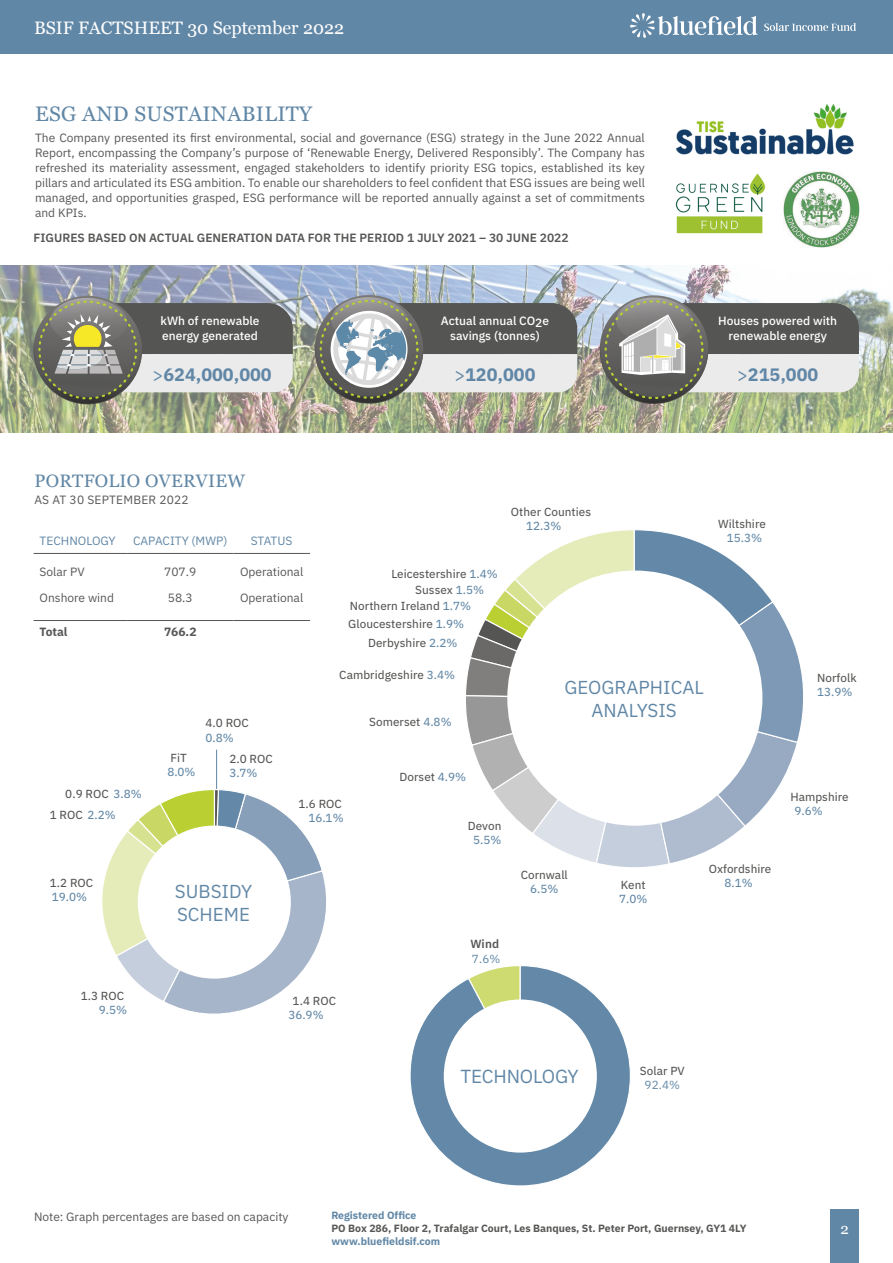
<style>
.page{position:relative;width:893px;height:1263px;background:#fff}
.page>*{position:absolute;margin:0;border:0;box-sizing:border-box;transform-origin:0 0}
.t1{font:21px "Georgia";letter-spacing:.015em;color:#6187a6}
.t2{font:18.9px "IBM Plex Sans";letter-spacing:-.01em;color:#6187a6}
.t3{font:18.75px "IBM Plex Sans";color:#6187a6}
.t4{font:18px "Georgia";color:#fff}
.t5{font:700 18px "IBM Plex Sans";color:#6187a6}
.t6{font:18px "Georgia";letter-spacing:.015em;color:#6187a6}
.t7{font:15px "Georgia";color:#fff}
.t8{font:12px/15px "IBM Plex Sans";color:#575756;text-align:justify}
.t9{font:500 12px/15px "IBM Plex Sans";color:#fff;text-align:center}
.t10{font:600 12px "IBM Plex Sans";color:#575756}
.t11{font:12px "IBM Plex Sans";color:#6187a6}
.t12{font:700 12px "IBM Plex Sans";color:#575756}
.t13{font:11.7px "IBM Plex Sans Text";letter-spacing:.005em;color:#555654}
.t14{font:11.7px "IBM Plex Sans Text";color:#6187a6}
.t15{font:11.7px "IBM Plex Sans";color:#6187a6}
.t16{font:600 11.7px "IBM Plex Sans";color:#555654}
.t17{font:700 10.5px "IBM Plex Sans";color:#575756}
.t18{font:700 10.5px "IBM Plex Sans";color:#6187a6}
.s1{font-weight:400}
.s2{color:#6187a6}
</style>
<div class="page">
<div style="left:831px;top:1210px;width:28px;height:53px;background:#6187a6"></div>
<div style="left:0;top:0;width:893px;height:53px;background:#6187a6"></div>
<svg style="left:764px;top:23px;width:92px;height:8px"></svg>
<svg style="left:630px;top:13px;width:127px;height:25px"></svg>
<img style="left:0;top:265px;width:892px;height:167px">
<img style="left:676px;top:173px;width:89px;height:61px">
<img style="left:783px;top:171px;width:77px;height:77px">
<img style="left:675px;top:104px;width:179px;height:51px">
<svg style="left:314px;top:295px;width:263px;height:110px;background:#9a9e9b"></svg>
<svg style="left:599px;top:295px;width:260px;height:110px;background:#999c96"></svg>
<svg style="left:32px;top:296px;width:261px;height:109px;background:#91928a"></svg>
<svg style="left:466px;top:530px;width:337px;height:337px"></svg>
<div style="left:507px;top:570px;width:255px;height:256px;background:#fff;border-radius:50%"></div>
<svg style="left:410px;top:966px;width:220px;height:220px"></svg>
<div style="left:444px;top:999px;width:153px;height:153px;background:#fff;border-radius:50%"></div>
<hr style="left:216px;top:750px;width:1px;height:52px;background:#6187a6">
<svg style="left:102px;top:789px;width:224px;height:225px"></svg>
<div style="left:138px;top:825px;width:153px;height:154px;background:#fff;border-radius:50%"></div>
<hr style="left:34px;top:553px;width:93px;height:1px;background:#555654">
<hr style="left:127px;top:553px;width:106px;height:1px;background:#555654">
<hr style="left:233px;top:553px;width:77px;height:1px;background:#555654">
<hr style="left:34px;top:620px;width:93px;height:1px;background:#555654">
<hr style="left:127px;top:620px;width:106px;height:1px;background:#555654">
<hr style="left:233px;top:620px;width:77px;height:1px;background:#555654">
<h3 class="t4" style="left:34px;top:15px;width:312px">BSIF FACTSHEET 30 September 2022</h3>
<p class="t1" style="left:35px;top:98px;width:279px">ESG AND SUSTAINABILITY</p>
<p class="t8" style="left:35px;top:129px;width:611px">The Company presented its first environmental, social and governance (ESG) strategy in the June 2022 Annual Report, encompassing the Company’s purpose of ‘Renewable Energy, Delivered Responsibly’. The Company has refreshed its materiality assessment, engaged stakeholders to identify priority ESG topics, established its key pillars and articulated its ESG ambition. To enable our shareholders to feel confident that ESG issues are being well managed, and opportunities grasped, ESG performance will be reported annually against a set of commitments and KPIs.</p>
<p class="t10" style="left:34px;top:228px;width:536px">FIGURES BASED ON ACTUAL GENERATION DATA FOR THE PERIOD 1 JULY 2021 – 30 JUNE 2022</p>
<p class="t9" style="left:161px;top:312px;width:100px;text-align:left">kWh of renewable energy generated</p>
<p class="t9" style="left:441px;top:312px;width:110px">Actual annual CO2e savings (tonnes)</p>
<p class="t9" style="left:718px;top:312px;width:120px">Houses powered with renewable energy</p>
<p class="t5" style="left:153px;top:360px;width:121px"><span class="s1">&gt;</span>624,000,000</p>
<p class="t5" style="left:454px;top:360px;width:83px"><span class="s1">&gt;</span>120,000</p>
<p class="t5" style="left:737px;top:360px;width:83px"><span class="s1">&gt;</span>215,000</p>
<p class="t6" style="left:34px;top:467px;width:212px">PORTFOLIO OVERVIEW</p>
<p class="t8" style="left:34px;top:491px;width:156px">AS AT 30 SEPTEMBER 2022</p>
<p class="t11" style="left:40px;top:532px;width:77px">TECHNOLOGY</p>
<p class="t11" style="left:133px;top:532px;width:96px">CAPACITY (MWP)</p>
<p class="t11" style="left:251px;top:532px;width:43px">STATUS</p>
<p class="t8" style="left:40px;top:564px;width:47px">Solar PV</p>
<p class="t8" style="left:164px;top:564px;width:34px">707.9</p>
<p class="t8" style="left:240px;top:564px;width:65px">Operational</p>
<p class="t8" style="left:40px;top:589px;width:76px">Onshore wind</p>
<p class="t8" style="left:168px;top:589px;width:26px">58.3</p>
<p class="t8" style="left:240px;top:589px;width:65px">Operational</p>
<p class="t12" style="left:40px;top:622px;width:29px">Total</p>
<p class="t12" style="left:164px;top:622px;width:34px">766.2</p>
<p class="t13" style="left:171px;top:749px;width:18px">FiT</p>
<p class="t14" style="left:167px;top:763px;width:30px">8.0%</p>
<p class="t13" style="left:205px;top:714px;width:45px">4.0 ROC</p>
<p class="t14" style="left:205px;top:728px;width:30px">0.8%</p>
<p class="t13" style="left:229px;top:750px;width:45px">2.0 ROC</p>
<p class="t14" style="left:229px;top:764px;width:30px">3.7%</p>
<p class="t13" style="left:391px;top:564px;width:108px">Leicestershire <span class="s2">1.4%</span></p>
<p class="t13" style="left:415px;top:581px;width:70px">Sussex <span class="s2">1.5%</span></p>
<p class="t13" style="left:350px;top:597px;width:123px">Northern Ireland <span class="s2">1.7%</span></p>
<p class="t13" style="left:368px;top:634px;width:91px">Derbyshire <span class="s2">2.2%</span></p>
<p class="t13" style="left:348px;top:614px;width:117px">Gloucestershire <span class="s2">1.9%</span></p>
<p class="t13" style="left:339px;top:666px;width:117px">Cambridgeshire <span class="s2">3.4%</span></p>
<p class="t13" style="left:369px;top:712px;width:84px">Somerset <span class="s2">4.8%</span></p>
<p class="t13" style="left:400px;top:768px;width:68px">Dorset <span class="s2">4.9%</span></p>
<p class="t13" style="left:65px;top:785px;width:78px">0.9 ROC <span class="s2">3.8%</span></p>
<p class="t13" style="left:50px;top:806px;width:68px">1 ROC <span class="s2">2.2%</span></p>
<p class="t13" style="left:50px;top:874px;width:45px">1.2 ROC</p>
<p class="t14" style="left:52px;top:888px;width:37px">19.0%</p>
<p class="t3" style="left:175px;top:877px;width:79px">SUBSIDY</p>
<p class="t3" style="left:177px;top:900px;width:74px">SCHEME</p>
<p class="t13" style="left:298px;top:794px;width:45px">1.6 ROC</p>
<p class="t14" style="left:308px;top:809px;width:37px">16.1%</p>
<p class="t13" style="left:468px;top:817px;width:35px">Devon</p>
<p class="t14" style="left:473px;top:831px;width:30px">5.5%</p>
<p class="t16" style="left:470px;top:935px;width:30px">Wind</p>
<p class="t15" style="left:472px;top:949px;width:30px">7.6%</p>
<p class="t13" style="left:511px;top:503px;width:82px">Other Counties</p>
<p class="t14" style="left:526px;top:517px;width:37px">12.3%</p>
<p class="t13" style="left:718px;top:515px;width:49px">Wiltshire</p>
<p class="t14" style="left:727px;top:529px;width:37px">15.3%</p>
<p class="t3" style="left:564px;top:673px;width:141px">GEOGRAPHICAL</p>
<p class="t3" style="left:591px;top:696px;width:87px">ANALYSIS</p>
<p class="t13" style="left:521px;top:865px;width:49px">Cornwall</p>
<p class="t14" style="left:530px;top:880px;width:30px">6.5%</p>
<p class="t13" style="left:621px;top:876px;width:26px">Kent</p>
<p class="t14" style="left:619px;top:890px;width:30px">7.0%</p>
<p class="t13" style="left:709px;top:859px;width:64px">Oxfordshire</p>
<p class="t14" style="left:724px;top:874px;width:30px">8.1%</p>
<p class="t13" style="left:81px;top:987px;width:45px">1.3 ROC</p>
<p class="t14" style="left:99px;top:1001px;width:30px">9.5%</p>
<p class="t13" style="left:293px;top:991px;width:45px">1.4 ROC</p>
<p class="t14" style="left:288px;top:1006px;width:37px">36.9%</p>
<p class="t2" style="left:460px;top:1062px;width:120px">TECHNOLOGY</p>
<p class="t13" style="left:640px;top:1061px;width:47px">Solar PV</p>
<p class="t15" style="left:645px;top:1076px;width:37px">92.4%</p>
<p class="t13" style="left:817px;top:669px;width:41px">Norfolk</p>
<p class="t14" style="left:817px;top:683px;width:37px">13.9%</p>
<p class="t13" style="left:790px;top:787px;width:60px">Hampshire</p>
<p class="t14" style="left:795px;top:802px;width:30px">9.6%</p>
<p class="t8" style="left:34px;top:1208px;width:256px">Note: Graph percentages are based on capacity</p>
<p class="t18" style="left:331px;top:1207px;width:87px">Registered Office</p>
<p class="t17" style="left:331px;top:1220px;width:417px">PO Box 286, Floor 2, Trafalgar Court, Les Banques, St. Peter Port, Guernsey, GY1 4LY</p>
<p class="t18" style="left:331px;top:1233px;width:110px">www.bluefieldsif.com</p>
<p class="t7" style="left:841px;top:1217px;width:10px">2</p>
</div>
